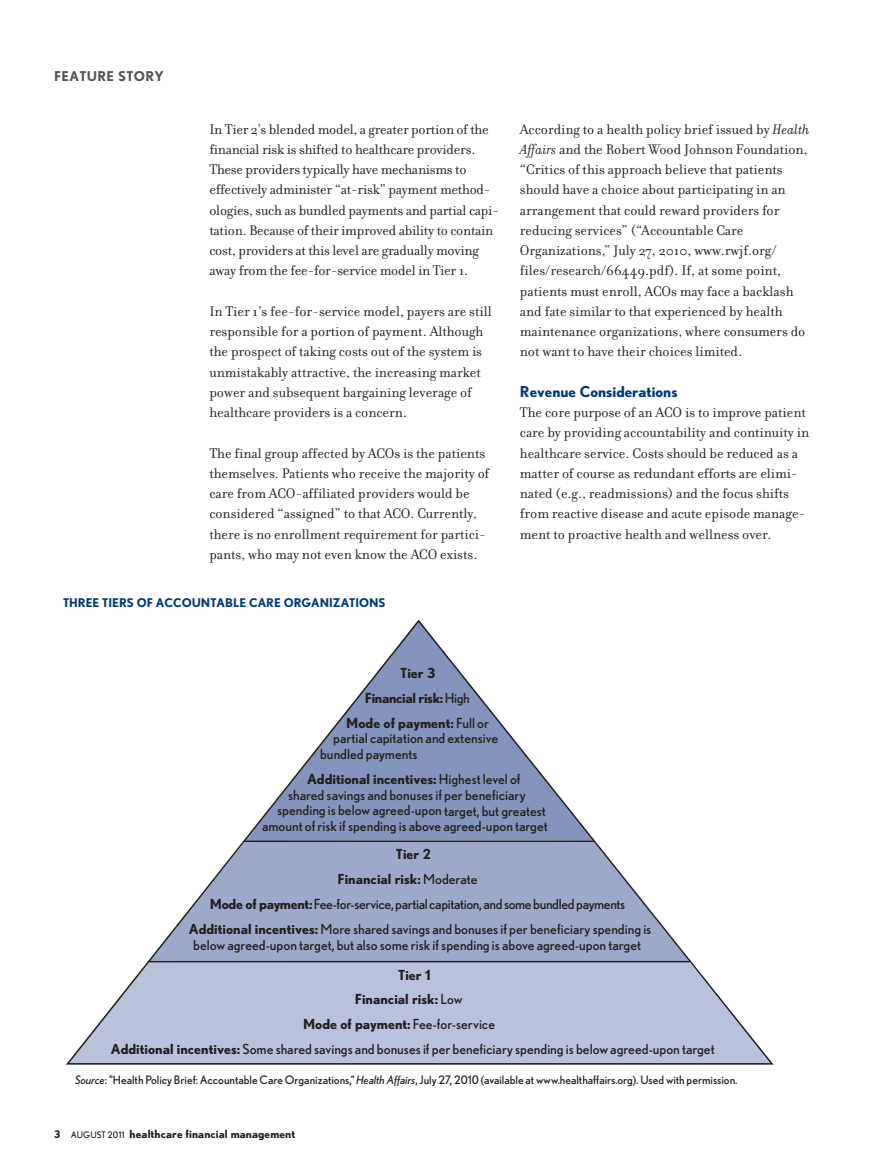
<style>
.page{position:relative;width:878px;height:1175px;background:#fff}
.page>*{position:absolute;margin:0;border:0;box-sizing:border-box;transform-origin:0 0}
.t1{font:15px/20.2px "Filosofia";color:#231f20}
.t2{font:700 15px "Nobel";color:#013979}
.t3{font:13.95px/15.8px "Nobel";color:#231f20}
.t4{font:700 13.95px/24.8px "Nobel";color:#231f20;text-align:center}
.t5{font:13.8px "Nobel";color:#231f20}
.t6{font:13.8px "Nobel";letter-spacing:-.025em;color:#231f20}
.t7{font:700 13.8px "Nobel";color:#231f20}
.t8{font:700 13.5px "Nobel";letter-spacing:.025em;color:#515659}
.t9{font:700 12px "Nobel";color:#013979}
.t10{font:11.7px "Nobel";color:#231f20}
.t11{font:700 11.25px "Nobel";letter-spacing:.01em;color:#231f20}
.s1{font-style:italic}
.s2{font-weight:400}
.s3{font-weight:700}
.s4{font-size:10.5px}
.s5{font-weight:400;font-size:9px}
</style>
<div class="page">
<svg style="left:66px;top:620px;width:707px;height:444px"></svg>
<hr style="left:244px;top:840px;width:350px;height:2px;background:#231f20">
<hr style="left:148px;top:960px;width:542px;height:2px;background:#231f20">
<p class="t8" style="left:54px;top:68px;width:111px">FEATURE STORY</p>
<p class="t1" style="left:209px;top:118px;width:291px">In Tier 2’s blended model, a greater portion of the financial risk is shifted to healthcare providers.<br>These providers typically have mechanisms to effectively administer “at-risk” payment method&shy;ologies, such as bundled payments and partial capi&shy;tation. Because of their improved ability to contain cost, providers at this level are gradually moving away from the fee-for-service model in Tier 1.</p>
<p class="t1" style="left:209px;top:300px;width:284px">In Tier 1’s fee-for-service model, payers are still responsible for a portion of payment. Although the prospect of taking costs out of the system is unmistakably attractive, the increasing market power and subsequent bargaining leverage of healthcare providers is a concern.</p>
<p class="t1" style="left:209px;top:442px;width:281px">The final group affected by ACOs is the patients themselves. Patients who receive the majority of care from ACO-affiliated providers would be considered “assigned” to that ACO. Currently, there is no enrollment requirement for partici&shy;pants, who may not even know the ACO exists.</p>
<p class="t9" style="left:63px;top:596px;width:324px">THREE TIERS OF ACCOUNTABLE CARE ORGANIZATIONS</p>
<p class="t1" style="left:520px;top:118px;width:291px">According to a health policy brief issued by <span class="s1">Health Affairs</span> and the Robert Wood Johnson Foundation, “Critics of this approach believe that patients should have a choice about participating in an arrangement that could reward providers for reducing services” (“Accountable Care Organizations,” July 27, 2010, www.rwjf.org/ files/research/66449.pdf). If, at some point, patients must enroll, ACOs may face a backlash and fate similar to that experienced by health maintenance organizations, where consumers do not want to have their choices limited.</p>
<p class="t2" style="left:520px;top:383px;width:159px">Revenue Considerations</p>
<p class="t1" style="left:520px;top:402px;width:291px">The core purpose of an ACO is to improve patient care by providing accountability and continuity in healthcare service. Costs should be reduced as a matter of course as redundant efforts are elimi&shy;nated (e.g., readmissions) and the focus shifts from reactive disease and acute episode manage&shy;ment to proactive health and wellness over.</p>
<p class="t4" style="left:346px;top:661px;width:144px">Tier 3<br>Financial risk:<span class="s2">High<br></span>Mode of payment: <span class="s2">Full or</span></p>
<p class="t3" style="left:320px;top:730px;width:179px;text-indent:13px">partial capitation and extensive bundled payments</p>
<p class="t4" style="left:307px;top:766px;width:215px">Additional incentives: <span class="s2">Highest level of</span></p>
<p class="t3" style="left:288px;top:787px;width:239px">shared savings and bonuses if per beneficiary</p>
<p class="t3" style="left:277px;top:802px;width:270px">spending is below agreed-upon target, but greatest</p>
<p class="t3" style="left:262px;top:818px;width:287px">amount of risk if spending is above agreed-upon target</p>
<p class="t7" style="left:396px;top:846px;width:36px">Tier 2</p>
<p class="t7" style="left:337px;top:871px;width:141px">Financial risk: <span class="s2">Moderate</span></p>
<p class="t6" style="left:210px;top:896px;width:417px"><span class="s3">Mode of payment:</span>Fee-for-service,partialcapitation,andsomebundledpayments</p>
<p class="t5" style="left:189px;top:921px;width:464px"><span class="s3">Additional incentives:</span> More shared savings and bonuses if per beneficiary spending is</p>
<p class="t5" style="left:193px;top:936px;width:449px">below agreed-upon target, but also some risk if spending is above agreed-upon target</p>
<p class="t7" style="left:398px;top:966px;width:34px">Tier 1</p>
<p class="t7" style="left:355px;top:991px;width:109px">Financial risk: <span class="s2">Low</span></p>
<p class="t5" style="left:303px;top:1016px;width:194px"><span class="s3">Mode of payment:</span> Fee-for-service</p>
<p class="t5" style="left:111px;top:1041px;width:605px"><span class="s3">Additional incentives:</span> Some shared savings and bonuses if per beneficiary spending is below agreed-upon target</p>
<p class="t10" style="left:75px;top:1073px;width:664px"><span class="s1">Source</span>: "Health Policy Brief: Accountable Care Organizations," <span class="s1">Health Affairs</span>, July 27, 2010 (available at www.healthaffairs.org). Used with permission.</p>
<p class="t11" style="left:54px;top:1128px;width:243px"><span class="s4">3</span> <span class="s5">AUGUST 2011</span> healthcare financial management</p>
</div>
